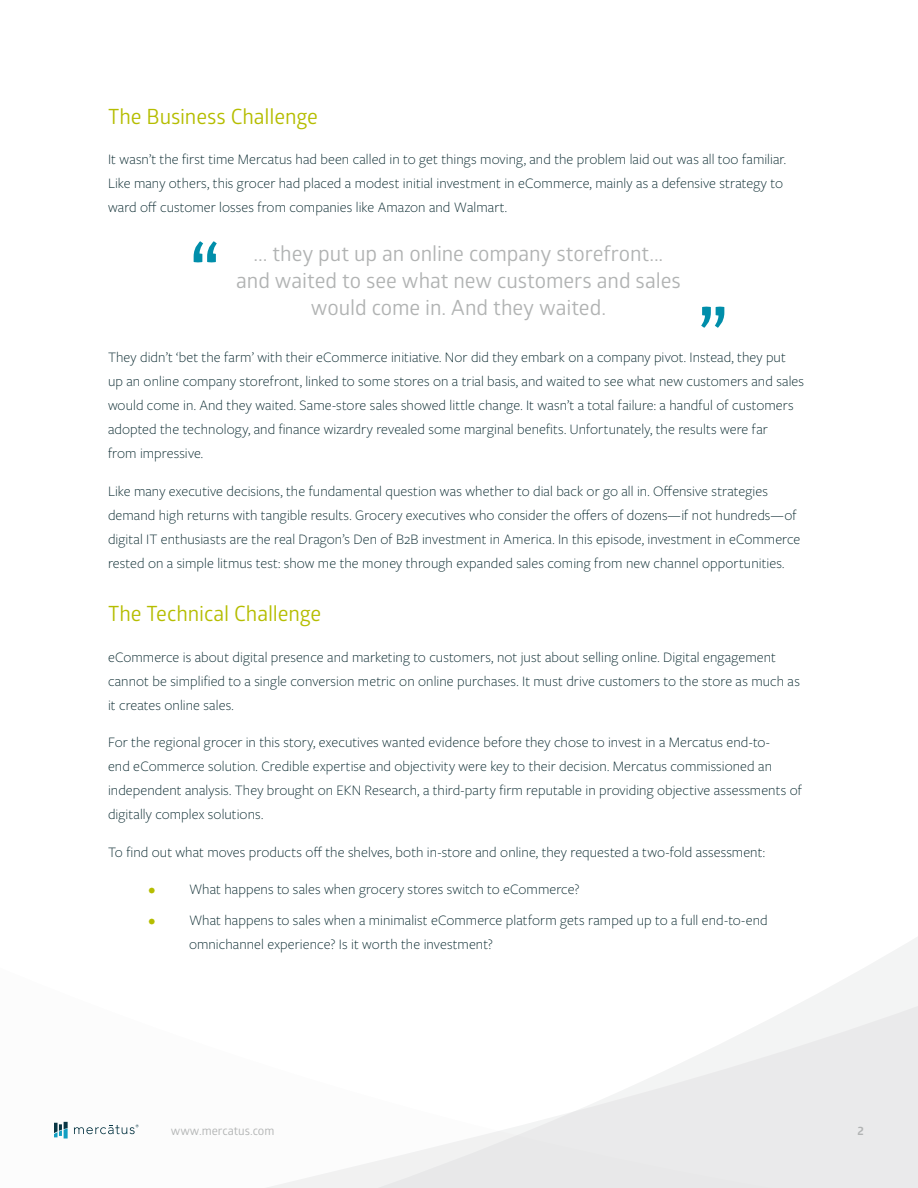
<style>
.page{position:relative;width:918px;height:1188px;background:#fff}
.page>*{position:absolute;margin:0;border:0;box-sizing:border-box;transform-origin:0 0}
.Headline{font:108px "Glober";color:#008eaa}
.t1{font:21px/27px "Glober";letter-spacing:-.005em;color:#b1b3b3;text-align:center}
.Subhead{font:21px "Glober";letter-spacing:-.005em;color:#b5bd00}
.Body_Copy__Leading{font:300 15px/24px "Freight Sans Pro";letter-spacing:.005em;color:#07272d}
.t2{font:12px "Glober";color:#b1b3b3}
.t3{font:700 12px "Glober";color:#b1b3b3}
.s1{color:#b5bd00}
</style>
<div class="page">
<svg style="left:460px;top:937px;width:458px;height:251px"></svg>
<svg style="left:63px;top:1121px;width:397px;height:67px"></svg>
<svg style="left:54px;top:1122px;width:14px;height:16px"></svg>
<svg style="left:74px;top:1124px;width:65px;height:10px"></svg>
<p class="Subhead" style="left:108px;top:102px;width:211px">The Business Challenge</p>
<p class="Body_Copy__Leading" style="left:108px;top:147px;width:679px">It wasn’t the first time Mercatus had been called in to get things moving, and the problem laid out was all too familiar.<br>Like many others, this grocer had placed a modest initial investment in eCommerce, mainly as a defensive strategy to ward off customer losses from companies like Amazon and Walmart.</p>
<p class="Headline" style="left:187px;top:205px;width:37px">“</p>
<p class="t1" style="left:254px;top:239px;width:411px">... they put up an online company storefront...</p>
<p class="t1" style="left:236px;top:266px;width:446px">and waited to see what new customers and sales would come in. And they waited.</p>
<p class="Headline" style="left:731px;top:364px;width:37px;rotate:-180deg">“</p>
<p class="Body_Copy__Leading" style="left:108px;top:345px;width:698px">They didn’t ‘bet the farm’ with their eCommerce initiative. Nor did they embark on a company pivot. Instead, they put up an online company storefront, linked to some stores on a trial basis, and waited to see what new customers and sales would come in. And they waited. Same-store sales showed little change. It wasn’t a total failure: a handful of customers adopted the technology, and finance wizardry revealed some marginal benefits. Unfortunately, the results were far<br>from impressive.</p>
<p class="Body_Copy__Leading" style="left:108px;top:478px;width:694px">Like many executive decisions, the fundamental question was whether to dial back or go all in. Offensive strategies demand high returns with tangible results. Grocery executives who consider the offers of dozens—if not hundreds—of digital IT enthusiasts are the real Dragon’s Den of B2B investment in America. In this episode, investment in eCommerce rested on a simple litmus test: show me the money through expanded sales coming from new channel opportunities.</p>
<p class="Subhead" style="left:108px;top:599px;width:215px">The Technical Challenge</p>
<p class="Body_Copy__Leading" style="left:108px;top:644px;width:693px">eCommerce is about digital presence and marketing to customers, not just about selling online. Digital engagement cannot be simplified to a single conversion metric on online purchases. It must drive customers to the store as much as it creates online sales.</p>
<p class="Body_Copy__Leading" style="left:108px;top:730px;width:695px">For the regional grocer in this story, executives wanted evidence before they chose to invest in a Mercatus end-to-<br>end eCommerce solution. Credible expertise and objectivity were key to their decision. Mercatus commissioned an independent analysis. They brought on EKN Research, a third-party firm reputable in providing objective assessments of digitally complex solutions.</p>
<p class="Body_Copy__Leading" style="left:108px;top:839px;width:659px">To find out what moves products off the shelves, both in-store and online, they requested a two-fold assessment:</p>
<p class="Body_Copy__Leading" style="left:148px;top:877px;width:433px"><span class="s1">•</span> What happens to sales when grocery stores switch to eCommerce?</p>
<p class="Body_Copy__Leading" style="left:189px;top:907px;width:580px;text-indent:-40px"><span class="s1">•</span> What happens to sales when a minimalist eCommerce platform gets ramped up to a full end-to-end omnichannel experience? Is it worth the investment?</p>
<p class="t2" style="left:171px;top:1122px;width:105px">www.mercatus.com</p>
<p class="t3" style="left:858px;top:1122px;width:8px">2</p>
</div>
